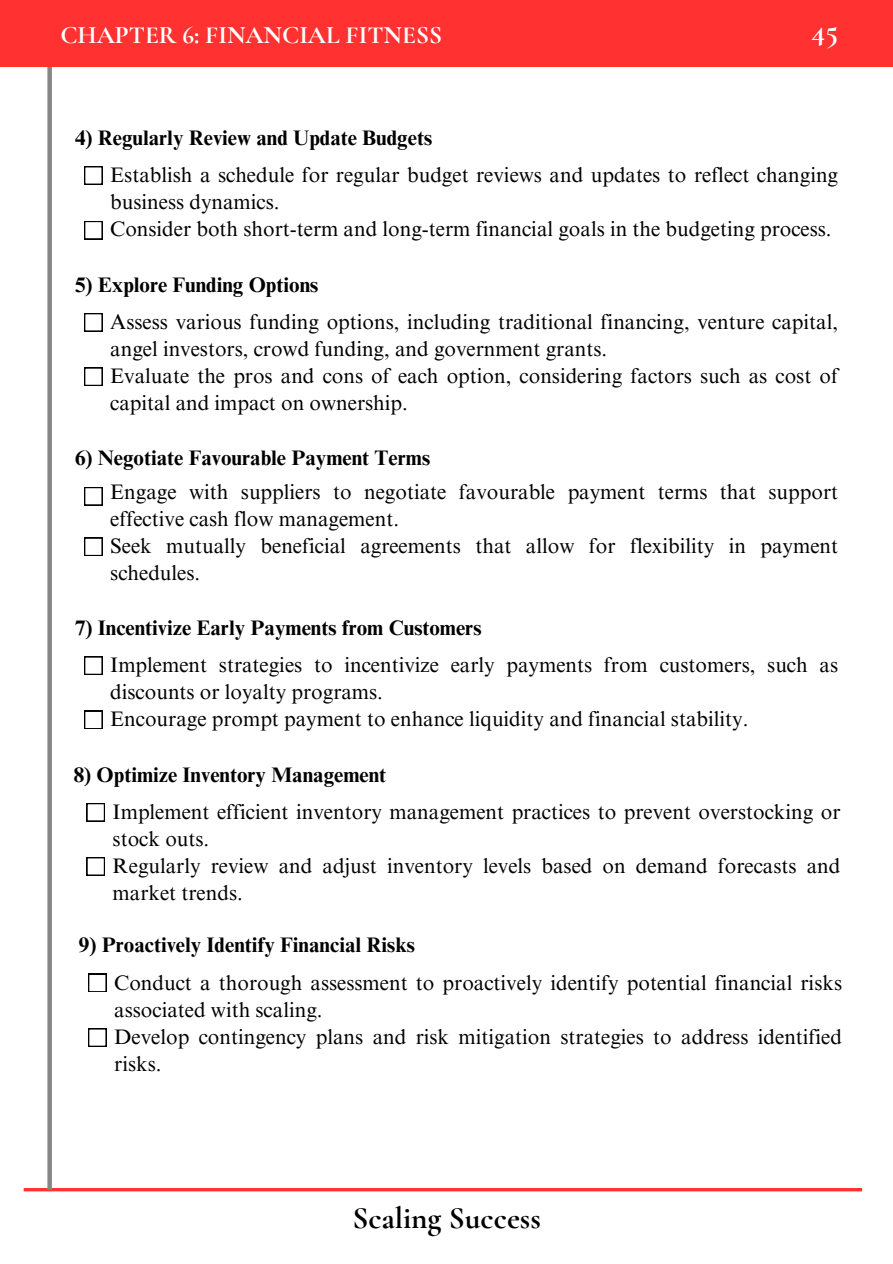
<style>
.page{position:relative;width:893px;height:1264px;background:#fff}
.page>*{position:absolute;margin:0;border:0;box-sizing:border-box;transform-origin:0 0}
.t1{font:700 31.05px "Cormorant Garamond";color:#000}
.t2{font:700 31.05px "Cormorant Garamond";color:#fff}
.t3{font:700 25.2px "Cormorant Garamond";color:#fff}
.t4{font:21px/27px "Times NRMT Pro";color:#000}
.t5{font:700 21px "Times NRMT Pro";color:#000}
</style>
<div class="page">
<hr style="left:24px;top:1188px;width:838px;height:3px;background:#ff3131">
<svg style="left:84px;top:166px;width:18px;height:18px"></svg>
<svg style="left:84px;top:221px;width:18px;height:18px"></svg>
<svg style="left:84px;top:313px;width:18px;height:18px"></svg>
<svg style="left:84px;top:367px;width:18px;height:18px"></svg>
<svg style="left:84px;top:487px;width:18px;height:18px"></svg>
<svg style="left:84px;top:537px;width:18px;height:18px"></svg>
<svg style="left:84px;top:656px;width:18px;height:18px"></svg>
<svg style="left:84px;top:710px;width:18px;height:18px"></svg>
<svg style="left:87px;top:803px;width:18px;height:18px"></svg>
<svg style="left:87px;top:857px;width:18px;height:18px"></svg>
<svg style="left:88px;top:973px;width:18px;height:18px"></svg>
<svg style="left:88px;top:1028px;width:18px;height:18px"></svg>
<div style="left:47px;top:45px;width:5px;height:1144px;background:#868686"></div>
<div style="left:0;top:0;width:892px;height:67px;background:#ff3131"></div>
<p class="t3" style="left:60px;top:20px;width:383px">CHAPTER 6: FINANCIAL FITNESS</p>
<p class="t2" style="left:811px;top:11px;width:28px">45</p>
<p class="t5" style="left:75px;top:130px;width:358px">4) Regularly Review and Update Budgets</p>
<p class="t4" style="left:110px;top:164px;width:729px">Establish a schedule for regular budget reviews and updates to reflect changing business dynamics.</p>
<p class="t4" style="left:110px;top:218px;width:722px">Consider both short-term and long-term financial goals in the budgeting process.</p>
<p class="t5" style="left:75px;top:276px;width:245px">5) Explore Funding Options</p>
<p class="t4" style="left:110px;top:311px;width:729px">Assess various funding options, including traditional financing, venture capital, angel investors, crowd funding, and government grants.</p>
<p class="t4" style="left:110px;top:365px;width:729px">Evaluate the pros and cons of each option, considering factors such as cost of capital and impact on ownership.</p>
<p class="t5" style="left:75px;top:450px;width:356px">6) Negotiate Favourable Payment Terms</p>
<p class="t4" style="left:110px;top:480px;width:729px">Engage with suppliers to negotiate favourable payment terms that support effective cash flow management.</p>
<p class="t4" style="left:110px;top:534px;width:729px">Seek mutually beneficial agreements that allow for flexibility in payment schedules.</p>
<p class="t5" style="left:75px;top:620px;width:408px">7) Incentivize Early Payments from Customers</p>
<p class="t4" style="left:110px;top:654px;width:729px">Implement strategies to incentivize early payments from customers, such as discounts or loyalty programs.</p>
<p class="t4" style="left:110px;top:708px;width:639px">Encourage prompt payment to enhance liquidity and financial stability.</p>
<p class="t5" style="left:74px;top:766px;width:314px">8) Optimize Inventory Management</p>
<p class="t4" style="left:113px;top:801px;width:729px">Implement efficient inventory management practices to prevent overstocking or stock outs.</p>
<p class="t4" style="left:113px;top:855px;width:729px">Regularly review and adjust inventory levels based on demand forecasts and market trends.</p>
<p class="t5" style="left:79px;top:937px;width:337px">9) Proactively Identify Financial Risks</p>
<p class="t4" style="left:114px;top:971px;width:729px">Conduct a thorough assessment to proactively identify potential financial risks associated with scaling.</p>
<p class="t4" style="left:114px;top:1025px;width:729px">Develop contingency plans and risk mitigation strategies to address identified risks.</p>
<h1 class="t1" style="left:352px;top:1198px;width:190px">Scaling Success</h1>
</div>
